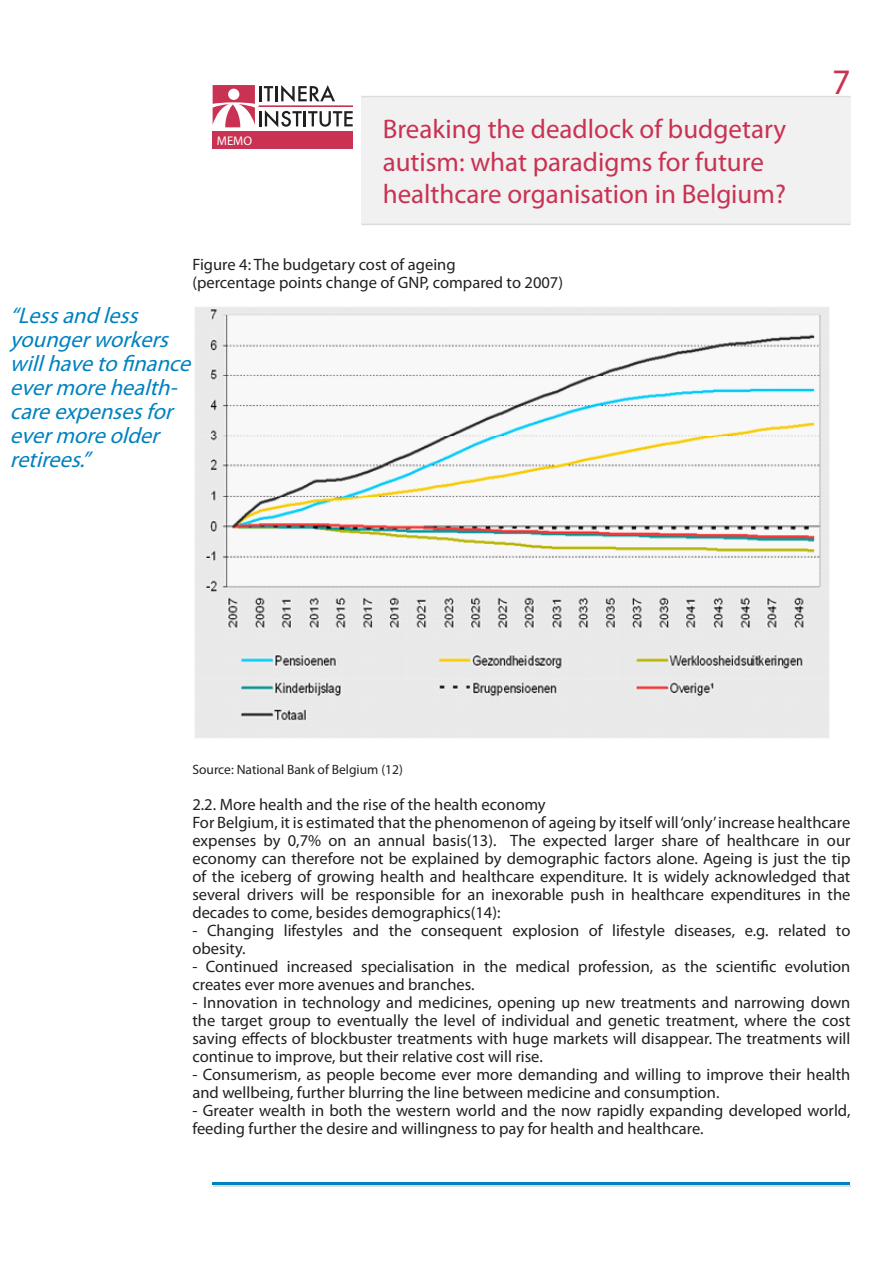
<style>
.page{position:relative;width:893px;height:1263px;background:#fff}
.page>*{position:absolute;margin:0;border:0;box-sizing:border-box;transform-origin:0 0}
.t1{font:36px "Myriad Pro";color:#c93252}
.t2{font:27px/32.4px "Myriad Pro";color:#c93252}
.t3{font:italic 22.5px/24px "Myriad Pro";color:#0082bf}
.t4{font:16.5px/18px "Myriad Pro";color:#221f1f}
.t5{font:13.5px "Myriad Pro";color:#221f1f}
.t6{font:12.6px "Myriad Pro";color:#fff}
</style>
<div class="page">
<div style="left:361px;top:97px;width:489px;height:127px;background:#f1f1f2"></div>
<hr style="left:361px;top:96px;width:489px;height:1px;background:#dbdcde">
<hr style="left:361px;top:224px;width:489px;height:1px;background:#dbdcde">
<svg style="left:213px;top:85px;width:140px;height:42px"></svg>
<hr style="left:259px;top:106px;width:94px;height:1px;background:#c93252">
<div style="left:213px;top:132px;width:140px;height:17px;background:#c93252"></div>
<hr style="left:213px;top:1182px;width:637px;height:2px;background:#0082bf">
<hr style="left:213px;top:1185px;width:637px;height:1px;background:#dbdcde">
<img style="left:195px;top:307px;width:634px;height:431px">
<p class="t6" style="left:217px;top:136px;width:37px">MEMO</p>
<h2 class="t2" style="left:383px;top:115px;width:405px">Breaking the deadlock of budgetary autism: what paradigms for future healthcare organisation in Belgium?</h2>
<p class="t4" style="left:192px;top:257px;width:372px">Figure 4: The budgetary cost of ageing<br>(percentage points change of GNP, compared to 2007)</p>
<h3 class="t3" style="left:10px;top:305px;width:188px">“Lessand less youngerworkers willhave to finance evermore health&shy;care expensesfor evermore older retirees.”</h3>
<h1 class="t1" style="left:832px;top:68px;width:20px">7</h1>
<p class="t5" style="left:192px;top:764px;width:212px">Source: National Bank of Belgium (12)</p>
<p class="t4" style="left:192px;top:797px;width:660px">2.2. More health and the rise of the health economy<br>For Belgium, it is estimated that the phenomenon of ageing by itself will ‘only’ increase healthcare expenses by 0,7% on an annual basis(13). The expected larger share of healthcare in our economy can therefore not be explained by demographic factors alone. Ageing is just the tip of the iceberg of growing health and healthcare expenditure. It is widely acknowledged that several drivers will be responsible for an inexorable push in healthcare expenditures in the decades to come, besides demographics(14):</p>
<p class="t4" style="left:192px;top:923px;width:659px">- Changing lifestyles and the consequent explosion of lifestyle diseases, e.g. related to obesity.</p>
<p class="t4" style="left:192px;top:959px;width:659px">- Continued increased specialisation in the medical profession, as the scientific evolution creates ever more avenues and branches.</p>
<p class="t4" style="left:192px;top:995px;width:660px;text-align:justify">- Innovation in technology and medicines, opening up new treatments and narrowing down the target group to eventually the level of individual and genetic treatment, where the cost saving effects of blockbuster treatments with huge markets will disappear. The treatments will continue to improve, but their relative cost will rise.</p>
<p class="t4" style="left:192px;top:1067px;width:659px">- Consumerism, as people become ever more demanding and willing to improve their health and wellbeing, further blurring the line between medicine and consumption.</p>
<p class="t4" style="left:192px;top:1103px;width:660px">- Greater wealth in both the western world and the now rapidly expanding developed world, feeding further the desire and willingness to pay for health and healthcare.</p>
</div>
